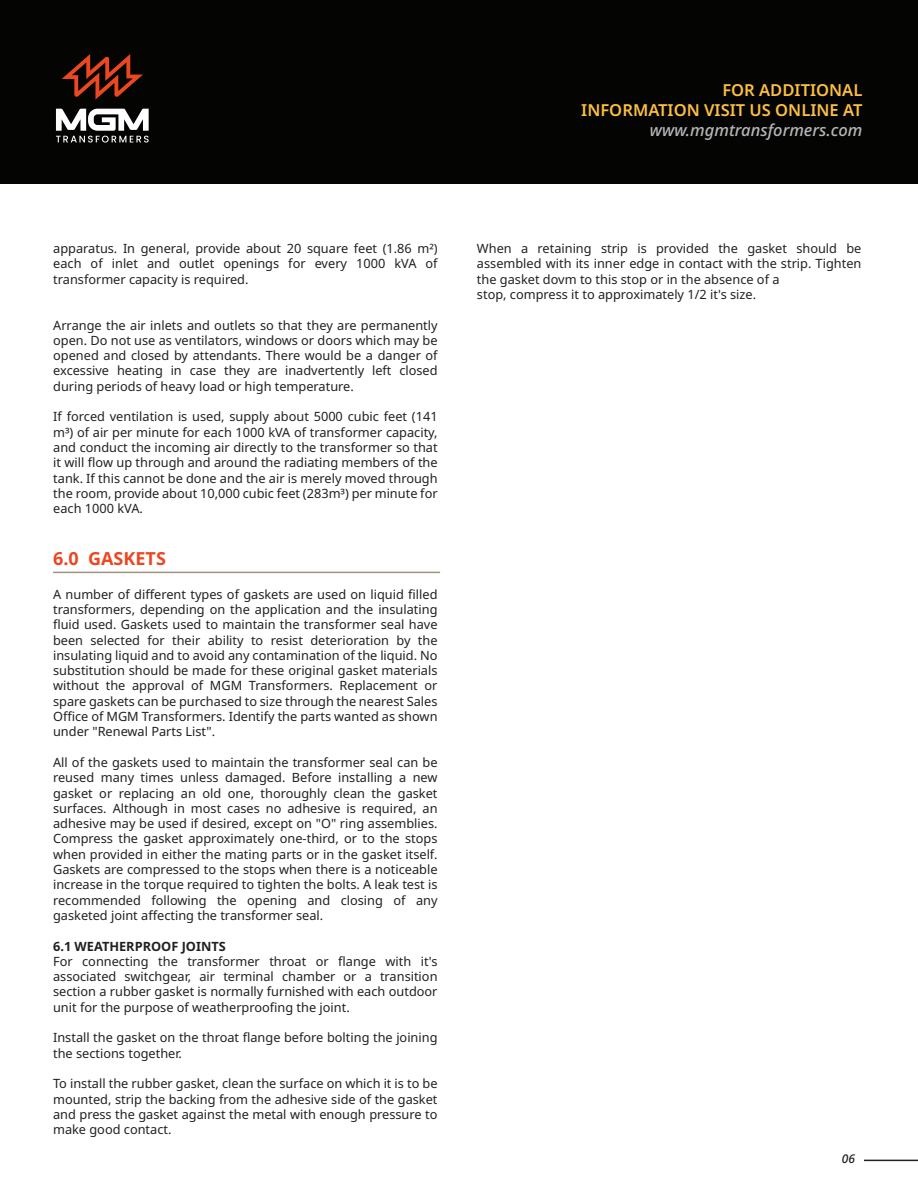
<style>
.page{position:relative;width:918px;height:1188px;background:#fff}
.page>*{position:absolute;margin:0;border:0;box-sizing:border-box;transform-origin:0 0}
.t1{font:700 18px "Noto Sans";color:#eb4721}
.t2{font:600 16.5px/19.8px "Noto Sans";color:#febf40;text-align:right}
.t3{font:italic 500 16.5px "Noto Sans";color:#b4b6b8}
.t4{font:12.75px/15.3px "Noto Sans";color:#231f20;text-align:justify}
.t5{font:700 12.75px "Noto Sans";color:#231f20}
.t6{font:italic 500 12px "Noto Sans";color:#231f20}
</style>
<div class="page">
<hr style="left:53px;top:572px;width:387px;height:1px;background:#a0947e">
<hr style="left:864px;top:1160px;width:54px;height:1px;background:#231f20">
<div style="left:0;top:0;width:918px;height:184px;background:#040503"></div>
<svg style="left:62px;top:54px;width:81px;height:46px"></svg>
<svg style="left:56px;top:109px;width:93px;height:34px"></svg>
<p class="t2" style="left:581px;top:81px;width:283px">FOR ADDITIONAL<br>INFORMATION VISIT US ONLINE AT</p>
<p class="t3" style="left:650px;top:118px;width:214px">www.mgmtransformers.com</p>
<p class="t4" style="left:53px;top:241px;width:386px">apparatus. In general, provide about 20 square feet (1.86 m2) each of inlet and outlet openings for every 1000 kVA of transformer capacity is required.</p>
<p class="t4" style="left:53px;top:318px;width:386px">Arrange the air inlets and outlets so that they are permanently open. Do not use as ventilators, windows or doors which may be opened and closed by attendants. There would be a danger of excessive heating in case they are inadvertently left closed during periods of heavy load or high temperature.</p>
<p class="t4" style="left:53px;top:409px;width:386px">If forced ventilation is used, supply about 5000 cubic feet (141 m3) of air per minute for each 1000 kVA of transformer capacity, and conduct the incoming air directly to the transformer so that it will flow up through and around the radiating members of the tank. If this cannot be done and the air is merely moved through the room, provide about 10,000 cubic feet (283m3) per minute for each 1000 kVA.</p>
<h1 class="t1" style="left:53px;top:546px;width:114px">6.0 GASKETS</h1>
<p class="t4" style="left:53px;top:587px;width:386px">A number of different types of gaskets are used on liquid filled transformers, depending on the application and the insulating fluid used. Gaskets used to maintain the transformer seal have been selected for their ability to resist deterioration by the insulating liquid and to avoid any contamination of the liquid. No substitution should be made for these original gasket materials without the approval of MGM Transformers. Replacement or spare gaskets can be purchased to size through the nearest Sales Office of MGM Transformers. Identify the parts wanted as shown under "Renewal Parts List".</p>
<p class="t4" style="left:53px;top:755px;width:386px">All of the gaskets used to maintain the transformer seal can be reused many times unless damaged. Before installing a new gasket or replacing an old one, thoroughly clean the gasket surfaces. Although in most cases no adhesive is required, an adhesive may be used if desired, except on "O" ring assemblies.<br>Compress the gasket approximately one-third, or to the stops when provided in either the mating parts or in the gasket itself.<br>Gaskets are compressed to the stops when there is a noticeable increase in the torque required to tighten the bolts. A leak test is recommended following the opening and closing of any gasketed joint affecting the transformer seal.</p>
<p class="t5" style="left:53px;top:937px;width:174px">6.1 WEATHERPROOF JOINTS</p>
<p class="t4" style="left:53px;top:954px;width:386px">For connecting the transformer throat or flange with it's associated switchgear, air terminal chamber or a transition section a rubber gasket is normally furnished with each outdoor unit for the purpose of weatherproofing the joint.</p>
<p class="t4" style="left:53px;top:1030px;width:386px">Install the gasket on the throat flange before bolting the joining the sections together.</p>
<p class="t4" style="left:53px;top:1076px;width:386px">To install the rubber gasket, clean the surface on which it is to be mounted, strip the backing from the adhesive side of the gasket and press the gasket against the metal with enough pressure to make good contact.</p>
<p class="t4" style="left:477px;top:241px;width:386px;text-align:left">When a retaining strip is provided the gasket should be assembled with its inner edge in contact with the strip. Tighten the gasket dovm to this stop or in the absence of a<br>stop, compress it to approximately 1/2 it's size.</p>
<p class="t6" style="left:842px;top:1150px;width:15px">06</p>
</div>
